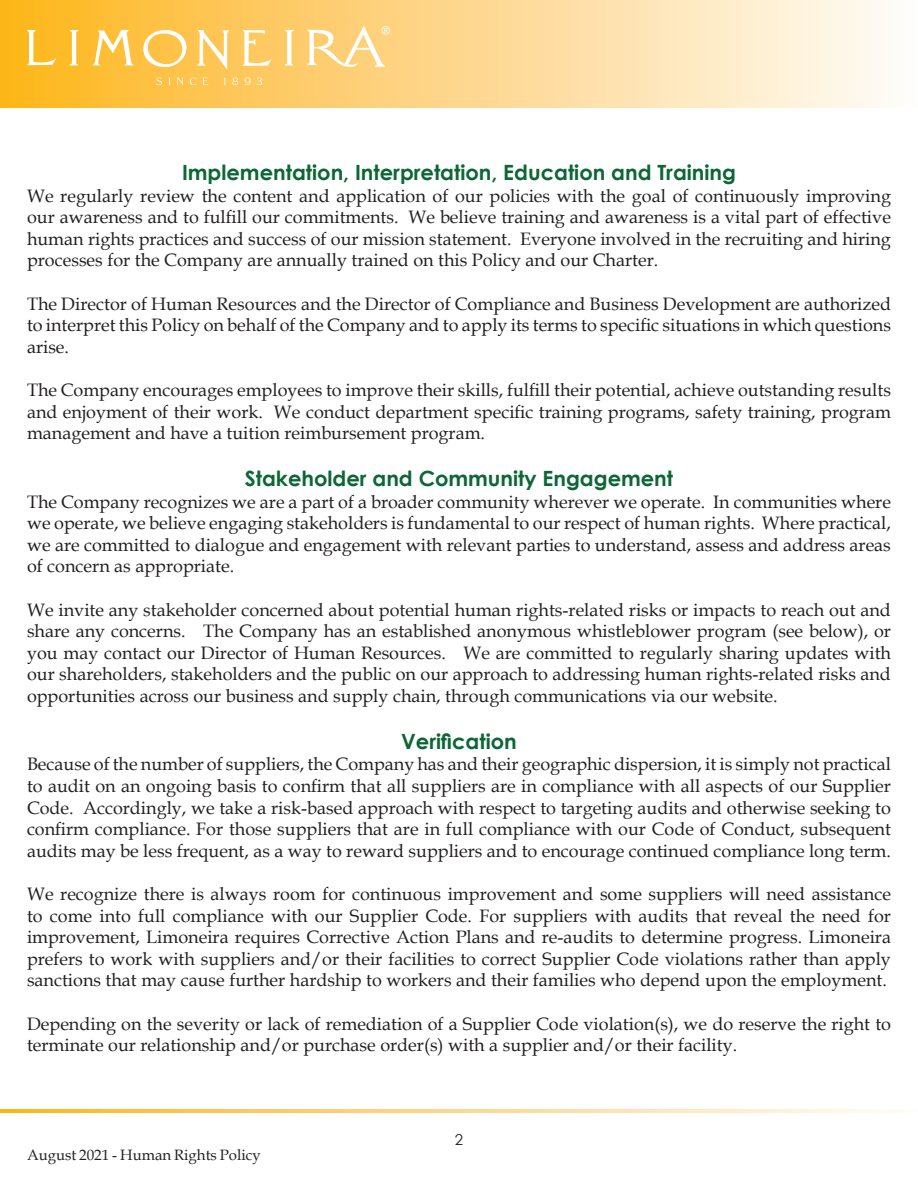
<style>
.page{position:relative;width:918px;height:1188px;background:#fff}
.page>*{position:absolute;margin:0;border:0;box-sizing:border-box;transform-origin:0 0}
.Heading{font:700 21px "Century Gothic";color:#0c6635}
.t1{font:18.75px "Myriad";color:#fff}
.t2{font:18px/21.6px "Book Antiqua";color:#231f20;text-align:justify}
.t3{font:15px "Book Antiqua";color:#231f20}
.t4{font:15px "Century Gothic";color:#231f20}
</style>
<div class="page">
<div style="left:1px;top:1px;width:917px;height:106px;background:linear-gradient(to right,#fdb51e,#fefbfb)"></div>
<svg style="left:156px;top:78px;width:6px;height:7px"></svg>
<svg style="left:177px;top:78px;width:6px;height:7px"></svg>
<svg style="left:190px;top:78px;width:6px;height:7px"></svg>
<svg style="left:203px;top:78px;width:6px;height:7px"></svg>
<svg style="left:224px;top:78px;width:2px;height:7px"></svg>
<svg style="left:232px;top:78px;width:6px;height:7px"></svg>
<svg style="left:245px;top:78px;width:6px;height:7px"></svg>
<svg style="left:257px;top:78px;width:5px;height:7px"></svg>
<svg style="left:93px;top:30px;width:41px;height:35px"></svg>
<svg style="left:141px;top:30px;width:47px;height:37px"></svg>
<svg style="left:198px;top:30px;width:31px;height:40px"></svg>
<svg style="left:243px;top:30px;width:29px;height:36px"></svg>
<svg style="left:70px;top:30px;width:8px;height:35px"></svg>
<svg style="left:307px;top:26px;width:78px;height:41px"></svg>
<svg style="left:285px;top:30px;width:9px;height:35px"></svg>
<svg style="left:27px;top:30px;width:29px;height:35px"></svg>
<svg style="left:1px;top:1109px;width:885px;height:4px;background:#fdd688"></svg>
<p class="t1" style="left:381px;top:23px;width:11px">®</p>
<p class="Heading" style="left:182px;top:156px;width:555px">Implementation, Interpretation, Education and Training</p>
<p class="t2" style="left:27px;top:184px;width:866px">We regularly review the content and application of our policies with the goal of continuously improving our awareness and to fulfill our commitments. We believe training and awareness is a vital part of effective human rights practices and success of our mission statement. Everyone involved in the recruiting and hiring processes for the Company are annually trained on this Policy and our Charter.</p>
<p class="t2" style="left:27px;top:292px;width:866px">The Director of Human Resources and the Director of Compliance and Business Development are authorized to interpret this Policy on behalf of the Company and to apply its terms to specific situations in which questions arise.</p>
<p class="t2" style="left:27px;top:379px;width:866px">The Company encourages employees to improve their skills, fulfill their potential, achieve outstanding results and enjoyment of their work. We conduct department specific training programs, safety training, program management and have a tuition reimbursement program.</p>
<p class="Heading" style="left:245px;top:462px;width:430px">Stakeholder and Community Engagement</p>
<p class="t2" style="left:27px;top:490px;width:866px">The Company recognizes we are a part of a broader community wherever we operate. In communities where we operate, we believe engaging stakeholders is fundamental to our respect of human rights. Where practical, we are committed to dialogue and engagement with relevant parties to understand, assess and address areas of concern as appropriate.</p>
<p class="t2" style="left:27px;top:598px;width:866px">We invite any stakeholder concerned about potential human rights-related risks or impacts to reach out and share any concerns. The Company has an established anonymous whistleblower program (see below), or you may contact our Director of Human Resources. We are committed to regularly sharing updates with our shareholders, stakeholders and the public on our approach to addressing human rights-related risks and opportunities across our business and supply chain, through communications via our website.</p>
<p class="Heading" style="left:401px;top:725px;width:117px">Verification</p>
<p class="t2" style="left:27px;top:753px;width:866px">Because of the number of suppliers, the Company has and their geographic dispersion, it is simply not practical to audit on an ongoing basis to confirm that all suppliers are in compliance with all aspects of our Supplier Code. Accordingly, we take a risk-based approach with respect to targeting audits and otherwise seeking to confirm compliance. For those suppliers that are in full compliance with our Code of Conduct, subsequent audits may be less frequent, as a way to reward suppliers and to encourage continued compliance long term.</p>
<p class="t2" style="left:27px;top:883px;width:866px">We recognize there is always room for continuous improvement and some suppliers will need assistance to come into full compliance with our Supplier Code. For suppliers with audits that reveal the need for improvement, Limoneira requires Corrective Action Plans and re-audits to determine progress. Limoneira prefers to work with suppliers and/or their facilities to correct Supplier Code violations rather than apply sanctions that may cause further hardship to workers and their families who depend upon the employment.</p>
<p class="t2" style="left:27px;top:1012px;width:866px">Depending on the severity or lack of remediation of a Supplier Code violation(s), we do reserve the right to terminate our relationship and/or purchase order(s) with a supplier and/or their facility.</p>
<p class="t3" style="left:27px;top:1145px;width:235px">August 2021 - Human Rights Policy</p>
<p class="t4" style="left:455px;top:1129px;width:10px">2</p>
</div>
